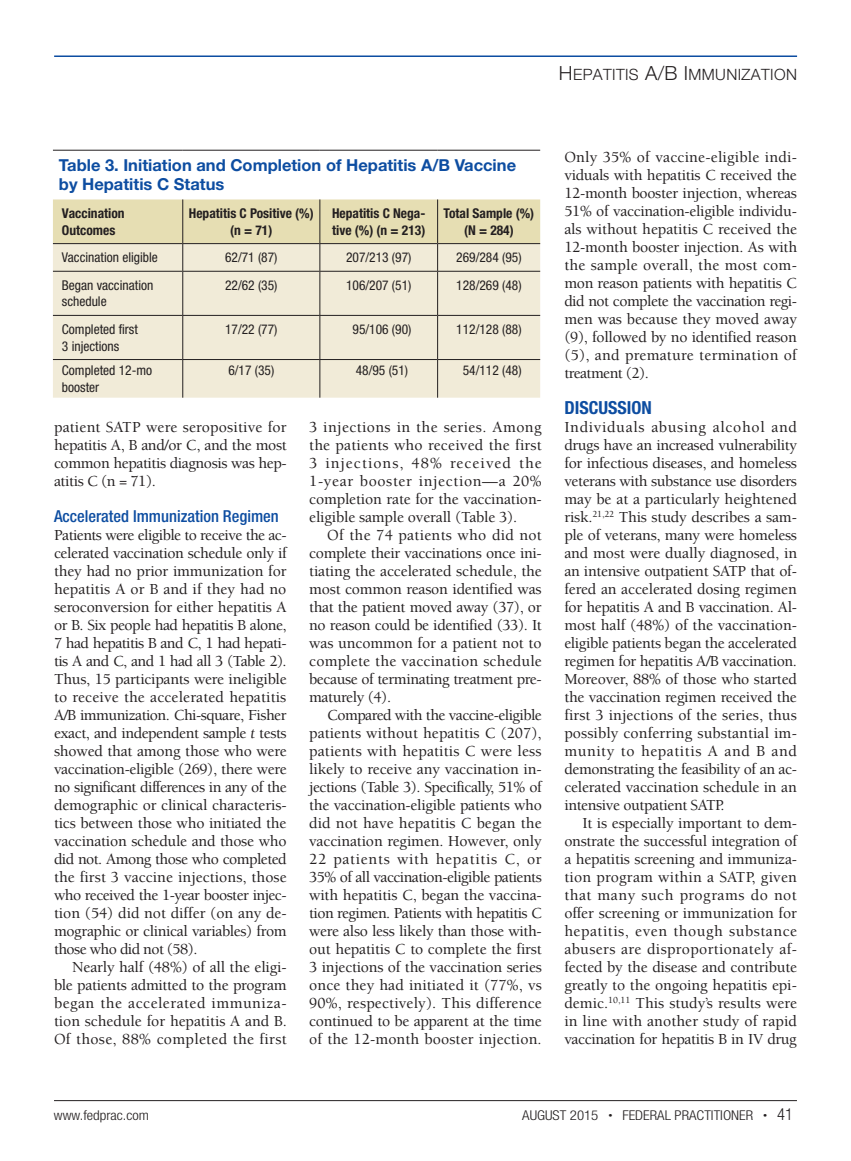
<style>
.page{position:relative;width:851px;height:1161px;background:#fff}
.page>*{position:absolute;margin:0;border:0;box-sizing:border-box;transform-origin:0 0}
.t1{font:700 condensed 18px "Helvetica Neue LT Std";color:#0d4da1}
.thd{font:700 16.5px/19.5px "Helvetica Neue LT Std";color:#0d4da1}
.t2{font:500 condensed 16.5px "Helvetica Neue LT Std";color:#0d4da1}
.t1-2{font:500 15.75px/18px "Berkeley Std";letter-spacing:-.01em;color:#231f20;text-align:justify}
.t2-2{font:500 15.75px/18px "Berkeley Std";letter-spacing:-.025em;color:#231f20;text-align:justify}
.Turnslug{font:15.6px "Helvetica Neue LT Std Lt SC800";letter-spacing:.025em;color:#231f20}
.tbd{font:condensed 13.5px/16.5px "Helvetica Neue LT Std";color:#231f20}
.tbd-2{font:700 condensed 13.5px/16.5px "Helvetica Neue LT Std";color:#231f20}
.t3{font:300 condensed 13.5px "Helvetica Neue LT Std";color:#231f20;scale:1.1 1}
.s1{font-size:19.5px}
.s2{font-weight:400;font-style:italic}
.s3{font-size:7.5px}
.s4{font-size:16.5px}
</style>
<div class="page">
<hr style="left:54px;top:1100px;width:742px;height:1px;background:#231f20">
<hr style="left:54px;top:56px;width:743px;height:1px;background:#0d4da1">
<div style="left:53px;top:272px;width:487px;height:126px;background:#f1ebd8"></div>
<svg style="left:53px;top:199px;width:487px;height:72px;background:#e5debd"></svg>
<hr style="left:53px;top:271px;width:130px;height:1px;background:#231f20">
<hr style="left:183px;top:271px;width:137px;height:1px;background:#231f20">
<hr style="left:182px;top:272px;width:1px;height:43px;background:#231f20">
<hr style="left:320px;top:271px;width:117px;height:1px;background:#231f20">
<hr style="left:319px;top:272px;width:1px;height:43px;background:#231f20">
<hr style="left:437px;top:271px;width:103px;height:1px;background:#231f20">
<hr style="left:437px;top:272px;width:1px;height:43px;background:#231f20">
<hr style="left:53px;top:315px;width:130px;height:1px;background:#231f20">
<hr style="left:183px;top:315px;width:137px;height:1px;background:#231f20">
<hr style="left:182px;top:316px;width:1px;height:43px;background:#231f20">
<hr style="left:320px;top:315px;width:117px;height:1px;background:#231f20">
<hr style="left:319px;top:316px;width:1px;height:43px;background:#231f20">
<hr style="left:437px;top:315px;width:103px;height:1px;background:#231f20">
<hr style="left:437px;top:316px;width:1px;height:43px;background:#231f20">
<hr style="left:53px;top:359px;width:130px;height:1px;background:#231f20">
<hr style="left:183px;top:359px;width:137px;height:1px;background:#231f20">
<hr style="left:182px;top:360px;width:1px;height:38px;background:#231f20">
<hr style="left:320px;top:359px;width:117px;height:1px;background:#231f20">
<hr style="left:319px;top:360px;width:1px;height:38px;background:#231f20">
<hr style="left:437px;top:359px;width:103px;height:1px;background:#231f20">
<hr style="left:437px;top:360px;width:1px;height:38px;background:#231f20">
<hr style="left:53px;top:150px;width:130px;height:1px;background:#231f20">
<hr style="left:183px;top:150px;width:137px;height:1px;background:#231f20">
<hr style="left:320px;top:150px;width:117px;height:1px;background:#231f20">
<hr style="left:437px;top:150px;width:103px;height:1px;background:#231f20">
<p class="Turnslug" style="left:559px;top:64px;width:240px"><span class="s1">H</span>EPATITIS <span class="s1">A/B I</span> MMUNIZATION</p>
<p class="thd" style="left:59px;top:155px;width:458px">Table 3. Initiation and Completion of Hepatitis A/B Vaccine by Hepatitis C Status</p>
<p class="tbd-2" style="left:62px;top:205px;width:64px">Vaccination<br>Outcomes</p>
<p class="tbd-2" style="left:189px;top:205px;width:126px;text-align:center">Hepatitis C Positive (%) (n = 71)</p>
<p class="tbd-2" style="left:332px;top:205px;width:95px">Hepatitis C Nega&shy;tive (%) (n = 213)</p>
<p class="tbd-2" style="left:443px;top:205px;width:92px;text-align:center">Total Sample (%) (N = 284)</p>
<p class="tbd" style="left:62px;top:249px;width:97px">Vaccination eligible</p>
<p class="tbd" style="left:225px;top:249px;width:54px">62/71 (87)</p>
<p class="tbd" style="left:346px;top:249px;width:67px">207/213 (97)</p>
<p class="tbd" style="left:456px;top:249px;width:67px">269/284 (95)</p>
<p class="tbd" style="left:62px;top:277px;width:93px">Began vaccination schedule</p>
<p class="tbd" style="left:225px;top:277px;width:54px">22/62 (35)</p>
<p class="tbd" style="left:346px;top:277px;width:67px">106/207 (51)</p>
<p class="tbd" style="left:456px;top:277px;width:67px">128/269 (48)</p>
<p class="tbd" style="left:62px;top:321px;width:77px">Completed first<br>3 injections</p>
<p class="tbd" style="left:225px;top:321px;width:54px">17/22 (77)</p>
<p class="tbd" style="left:352px;top:321px;width:60px">95/106 (90)</p>
<p class="tbd" style="left:456px;top:321px;width:67px">112/128 (88)</p>
<p class="tbd" style="left:62px;top:362px;width:92px">Completed 12-mo booster</p>
<p class="tbd" style="left:228px;top:362px;width:47px">6/17 (35)</p>
<p class="tbd" style="left:356px;top:362px;width:54px">48/95 (51)</p>
<p class="tbd" style="left:462px;top:362px;width:60px">54/112 (48)</p>
<p class="t2-2" style="left:54px;top:418px;width:234px">patient SATP were seropositive for hepatitis A, B and/or C, and the most common hepatitis diagnosis was hep&shy;atitis C (n = 71).</p>
<h3 class="t2" style="left:54px;top:506px;width:226px">Accelerated Immunization Regimen</h3>
<p class="t2-2" style="left:54px;top:526px;width:234px">Patients were eligible to receive the ac&shy;celerated vaccination schedule only if they had no prior immunization for hepatitis A or B and if they had no seroconversion for either hepatitis A or B. Six people had hepatitis B alone, 7 had hepatitis B and C, 1 had hepati&shy;tis A and C, and 1 had all 3 (Table 2).<br>Thus, 15 participants were ineligible to receive the accelerated hepatitis A/B immunization. Chi-square, Fisher exact, and independent sample <span class="s2">t</span> tests showed that among those who were vaccination-eligible (269), there were no significant differences in any of the demographic or clinical characteris&shy;tics between those who initiated the vaccination schedule and those who did not. Among those who completed the first 3 vaccine injections, those who received the 1-year booster injec&shy;tion (54) did not differ (on any de&shy;mographic or clinical variables) from those who did not (58).</p>
<p class="t1-2" style="left:54px;top:958px;width:234px;text-indent:18px">Nearly half (48%) of all the eligi&shy;ble patients admitted to the program began the accelerated immuniza&shy;tion schedule for hepatitis A and B.<br>Of those, 88% completed the first</p>
<p class="t1-2" style="left:309px;top:418px;width:234px">3 injections in the series. Among the patients who received the first 3 injections, 48% received the 1-year booster injection—a 20% completion rate for the vaccination&shy;eligible sample overall (Table 3).</p>
<p class="t1-2" style="left:309px;top:526px;width:234px;text-indent:18px">Of the 74 patients who did not complete their vaccinations once ini&shy;tiating the accelerated schedule, the most common reason identified was that the patient moved away (37), or no reason could be identified (33). It was uncommon for a patient not to complete the vaccination schedule because of terminating treatment pre&shy;maturely (4).</p>
<p class="t1-2" style="left:309px;top:706px;width:234px;text-indent:18px">Compared with the vaccine-eligible patients without hepatitis C (207), patients with hepatitis C were less likely to receive any vaccination in&shy;jections (Table 3). Specifically, 51% of the vaccination-eligible patients who did not have hepatitis C began the vaccination regimen. However, only 22 patients with hepatitis C, or 35% of all vaccination-eligible patients with hepatitis C, began the vaccina&shy;tion regimen. Patients with hepatitis C were also less likely than those with&shy;out hepatitis C to complete the first 3 injections of the vaccination series once they had initiated it (77%, vs 90%, respectively). This difference continued to be apparent at the time of the 12-month booster injection.</p>
<p class="t1-2" style="left:564px;top:148px;width:234px">Only 35% of vaccine-eligible indi&shy;viduals with hepatitis C received the 12-month booster injection, whereas 51% of vaccination-eligible individu&shy;als without hepatitis C received the 12-month booster injection. As with the sample overall, the most com&shy;mon reason patients with hepatitis C did not complete the vaccination regi&shy;men was because they moved away (9), followed by no identified reason (5), and premature termination of treatment (2).</p>
<h2 class="t1" style="left:564px;top:397px;width:89px">DISCUSSION</h2>
<p class="t2-2" style="left:564px;top:418px;width:234px">Individuals abusing alcohol and drugs have an increased vulnerability for infectious diseases, and homeless veterans with substance use disorders may be at a particularly heightened risk.<sup>21,22</sup> This study describes a sam&shy;ple of veterans, many were homeless and most were dually diagnosed, in an intensive outpatient SATP that of&shy;fered an accelerated dosing regimen for hepatitis A and B vaccination. Al&shy;most half (48%) of the vaccination&shy;eligible patients began the accelerated regimen for hepatitis A/B vaccination.<br>Moreover, 88% of those who started the vaccination regimen received the first 3 injections of the series, thus possibly conferring substantial im&shy;munity to hepatitis A and B and demonstrating the feasibility of an ac&shy;celerated vaccination schedule in an intensive outpatient SATP.</p>
<p class="t1-2" style="left:564px;top:814px;width:234px;text-indent:18px">It is especially important to dem&shy;onstrate the successful integration of a hepatitis screening and immuniza&shy;tion program within a SATP, given that many such programs do not offer screening or immunization for hepatitis, even though substance abusers are disproportionately af&shy;fected by the disease and contribute greatly to the ongoing hepatitis epi&shy;demic.<sup>10,11</sup> This study’s results were in line with another study of rapid vaccination for hepatitis B in IV drug</p>
<p class="t3" style="left:54px;top:1107px;width:88px">www.fedprac.com</p>
<p class="t3" style="left:522px;top:1107px;width:248px">AUGUST 2015 <span class="s3">•</span> FEDERAL PRACTITIONER <span class="s3">•</span> <span class="s4">41</span></p>
</div>
